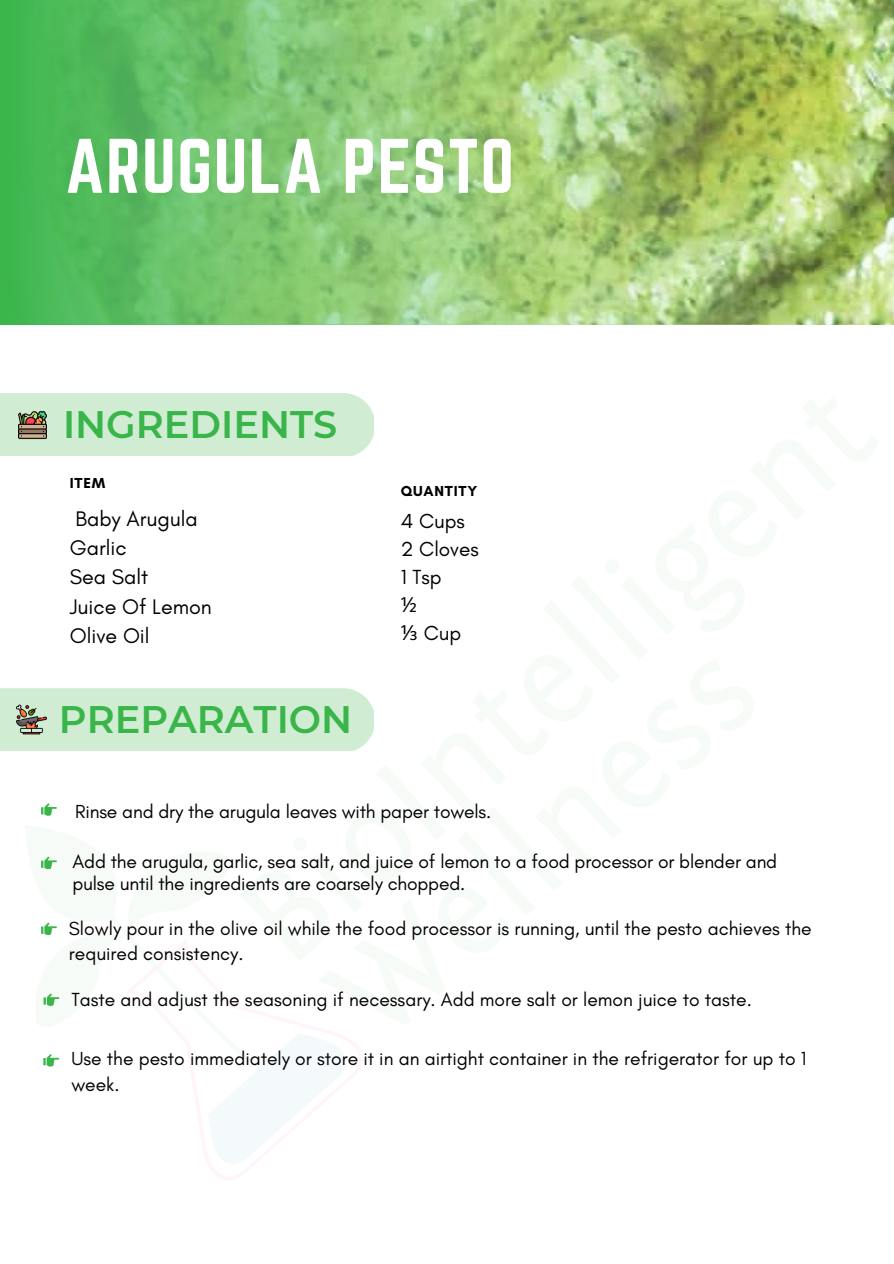
<style>
.page{position:relative;width:894px;height:1264px;background:#fff}
.page>*{position:absolute;margin:0;border:0;box-sizing:border-box;transform-origin:0 0}
.t1{font:67.5px "Norwester";letter-spacing:.02em;color:#fff}
.t2{font:600 38.25px "Montserrat";color:#39b54a}
.t3{font:21.45px/29.1px "Glacial Indifference";color:#000}
.t4{font:20.7px/28px "Glacial Indifference";color:#000}
.t5{font:20.7px "Noto Sans";color:#000}
.t6{font:19.2px/25.7px "Glacial Indifference";color:#000}
.t7{font:700 14.7px "Glacial Indifference";letter-spacing:.05em;color:#000}
.s1{font-family:"Noto Sans"}
</style>
<div class="page">
<img style="left:0;top:393px;width:374px;height:787px">
<div style="left:0;top:688px;width:373px;height:63px;background:#d0edd4"></div>
<img style="left:16px;top:704px;width:31px;height:30px">
<svg style="left:41px;top:803px;width:16px;height:12px"></svg>
<svg style="left:41px;top:856px;width:16px;height:13px"></svg>
<svg style="left:41px;top:922px;width:16px;height:13px"></svg>
<svg style="left:44px;top:993px;width:15px;height:12px"></svg>
<svg style="left:43px;top:1054px;width:16px;height:12px"></svg>
<img style="left:0;top:0;width:893px;height:324px">
<h1 class="t1" style="left:65px;top:125px;width:450px">ARUGULA PESTO</h1>
<h2 class="t2" style="left:63px;top:401px;width:276px">INGREDIENTS</h2>
<p class="t7" style="left:70px;top:474px;width:37px">ITEM</p>
<p class="t3" style="left:70px;top:504px;width:144px">Baby Arugula<br>Garlic<br>Sea Salt<br>Juice Of Lemon<br>Olive Oil</p>
<h2 class="t2" style="left:59px;top:696px;width:295px">PREPARATION</h2>
<p class="t7" style="left:401px;top:482px;width:78px">QUANTITY</p>
<p class="t4" style="left:401px;top:506px;width:79px">4 Cups<br>2 Cloves<br>1 Tsp</p>
<p class="t5" style="left:401px;top:590px;width:17px">½</p>
<p class="t4" style="left:401px;top:619px;width:62px"><span class="s1">⅓</span> Cup</p>
<p class="t6" style="left:75px;top:798px;width:417px">Rinse and dry the arugula leaves with paper towels.</p>
<p class="t6" style="left:72px;top:850px;width:706px;line-height:22px">Add the arugula, garlic, sea salt, and juice of lemon to a food processor or blender and pulse until the ingredients are coarsely chopped.</p>
<p class="t6" style="left:69px;top:915px;width:744px">Slowly pour in the olive oil while the food processor is running, until the pesto achieves the required consistency.</p>
<p class="t6" style="left:71px;top:986px;width:681px">Taste and adjust the seasoning if necessary. Add more salt or lemon juice to taste.</p>
<p class="t6" style="left:71px;top:1045px;width:736px">Use the pesto immediately or store it in an airtight container in the refrigerator for up to 1 week.</p>
</div>
